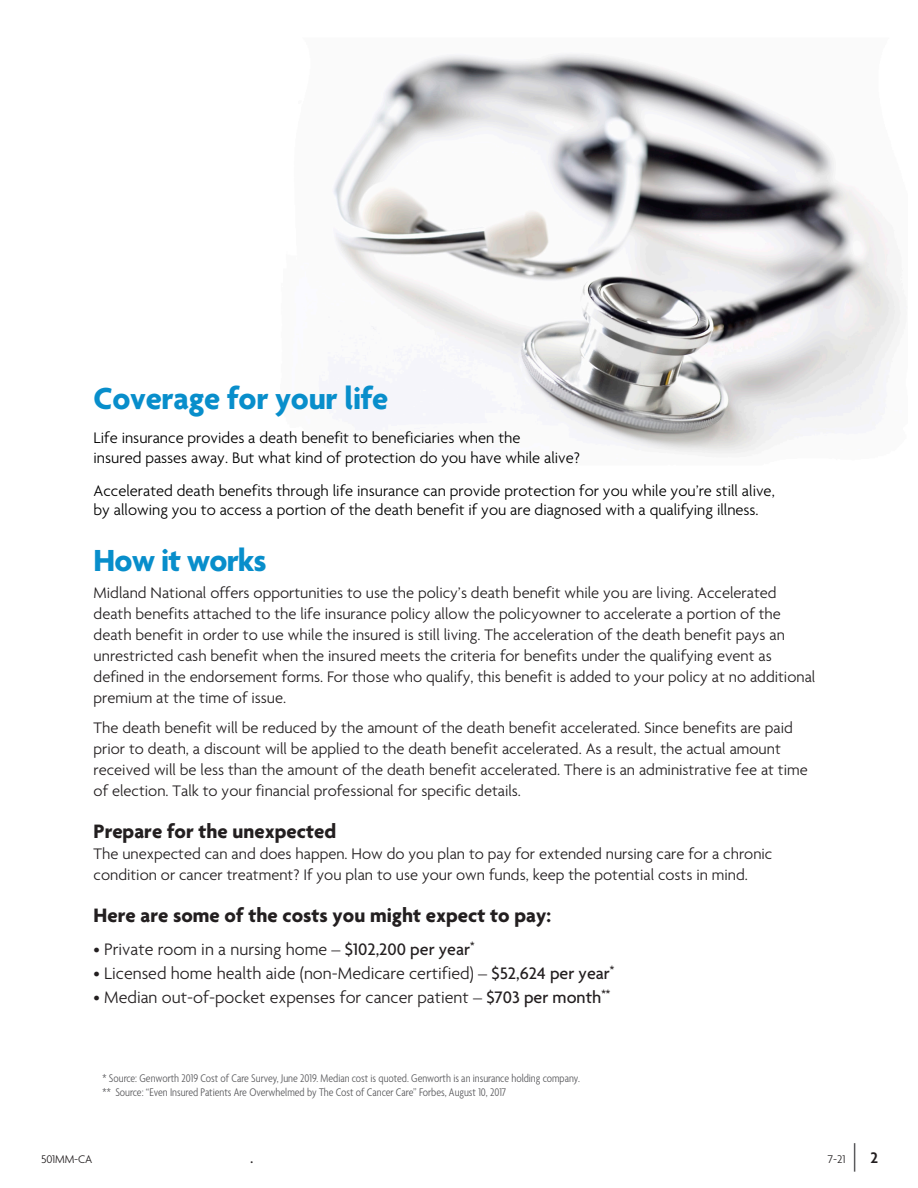
<style>
.page{position:relative;width:918px;height:1188px;background:#fff}
.page>*{position:absolute;margin:0;border:0;box-sizing:border-box;transform-origin:0 0}
.t1{font:700 33px "Agenda";letter-spacing:-.01em;color:#088ecb}
.t2{font:700 21px "Agenda";color:#231f20}
.t3{font:300 18px "Agenda";color:#231f20}
.t4{font:300 16.5px/21px "Agenda";color:#231f20}
.t5{font:300 16.5px/19.5px "Agenda";color:#000}
.t6{font:600 16.5px "Agenda";color:#231f20}
.t7{font:300 condensed 12px "Agenda";color:#5a5a5d}
.t8{font:300 12px "Agenda";letter-spacing:-.01em;color:#231f20}
.t9{font:700 12px "Agenda";color:#231f20}
.s1{font-weight:500}
</style>
<div class="page">
<img style="left:333px;top:54px;width:568px;height:400px">
<svg style="left:854px;top:1143px;width:1px;height:29px"></svg>
<p class="t1" style="left:94px;top:381px;width:296px">Coverage for your life</p>
<p class="t5" style="left:94px;top:429px;width:488px">Life insurance provides a death benefit to beneficiaries when the<br>insured passes away. But what kind of protection do you have while alive?</p>
<p class="t5" style="left:94px;top:482px;width:683px">Accelerated death benefits through life insurance can provide protection for you while you’re still alive, by allowing you to access a portion of the death benefit if you are diagnosed with a qualifying illness.</p>
<p class="t1" style="left:94px;top:542px;width:175px">How it works</p>
<p class="t4" style="left:94px;top:583px;width:723px">Midland National offers opportunities to use the policy’s death benefit while you are living. Accelerated death benefits attached to the life insurance policy allow the policyowner to accelerate a portion of the death benefit in order to use while the insured is still living. The acceleration of the death benefit pays an unrestricted cash benefit when the insured meets the criteria for benefits under the qualifying event as defined in the endorsement forms. For those who qualify, this benefit is added to your policy at no additional premium at the time of issue.</p>
<p class="t4" style="left:94px;top:718px;width:716px">The death benefit will be reduced by the amount of the death benefit accelerated. Since benefits are paid prior to death, a discount will be applied to the death benefit accelerated. As a result, the actual amount received will be less than the amount of the death benefit accelerated. There is an administrative fee at time of election. Talk to your financial professional for specific details.</p>
<p class="t2" style="left:94px;top:820px;width:244px">Prepare for the unexpected</p>
<p class="t4" style="left:94px;top:844px;width:680px">The unexpected can and does happen. How do you plan to pay for extended nursing care for a chronic condition or cancer treatment? If you plan to use your own funds, keep the potential costs in mind.</p>
<p class="t2" style="left:94px;top:904px;width:459px">Here are some of the costs you might expect to pay:</p>
<p class="t3" style="left:94px;top:939px;width:382px">• Private room in a nursing home – <span class="s1">$102,200 per year</span><sup>*</sup></p>
<p class="t3" style="left:94px;top:963px;width:522px">• Licensed home health aide (non-Medicare certified) – <span class="s1">$52,624 per year</span><sup>*</sup></p>
<p class="t3" style="left:94px;top:987px;width:518px">• Median out-of-pocket expenses for cancer patient – <span class="s1">$703 per month</span><sup>**</sup></p>
<p class="t7" style="left:103px;top:1071px;width:479px">* Source: Genworth 2019 Cost of Care Survey, June 2019. Median cost is quoted. Genworth is an insurance holding company.</p>
<p class="t7" style="left:103px;top:1086px;width:405px">** Source: “Even Insured Patients Are Overwhelmed by The Cost of Cancer Care” Forbes, August 10, 2017</p>
<p class="t8" style="left:41px;top:1153px;width:53px">501MM-CA</p>
<p class="t9" style="left:250px;top:1153px;width:4px">.</p>
<p class="t8" style="left:828px;top:1153px;width:19px">7-21</p>
<p class="t6" style="left:870px;top:1149px;width:9px">2</p>
</div>
